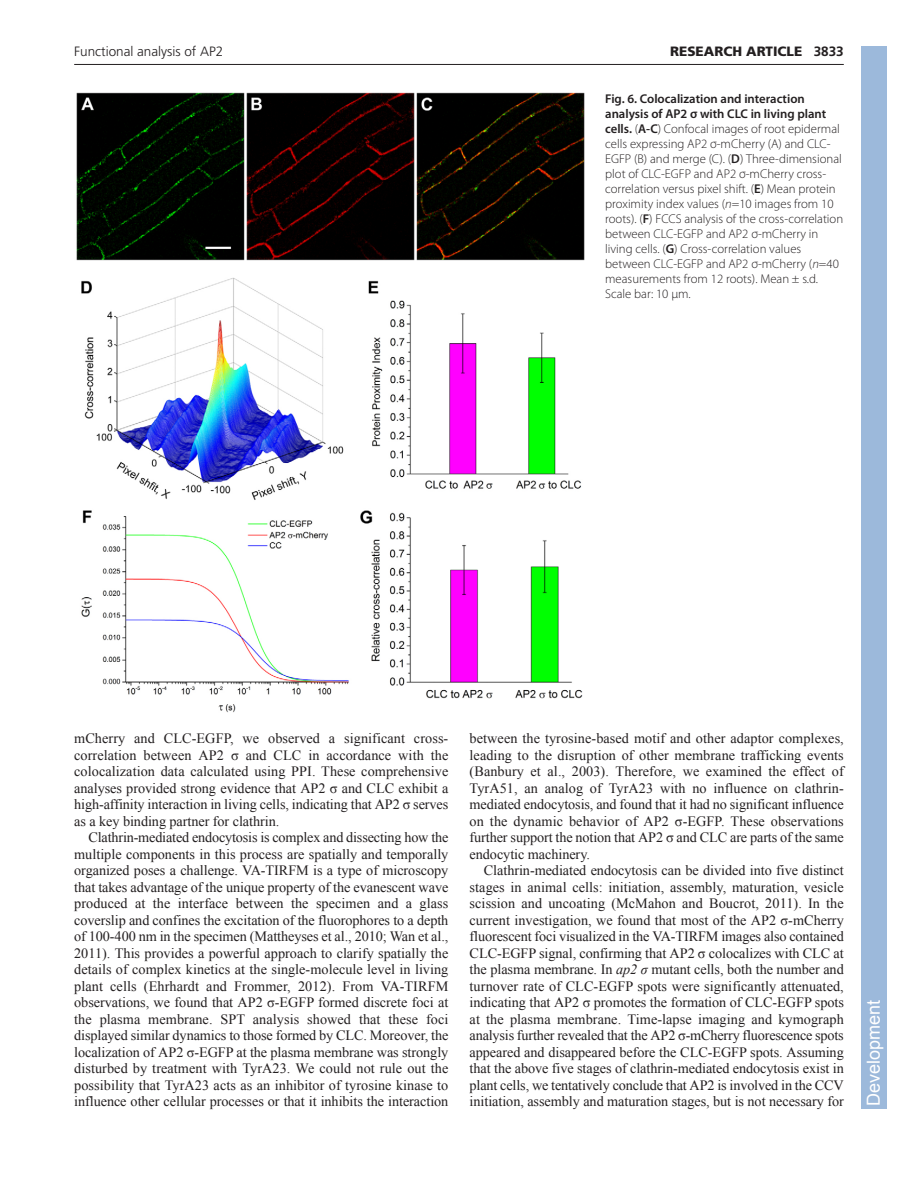
<style>
.page{position:relative;width:918px;height:1188px;background:#fff}
.page>*{position:absolute;margin:0;border:0;box-sizing:border-box;transform-origin:0 0}
.t1{font:18px "Arial";color:#fff}
.t2{font:14.25px/16.5px "Times New Roman";letter-spacing:-.005em;color:#231f20;text-align:justify}
.t3{font:300 13.5px "Frutiger";color:#231f20}
.t4{font:900 13.5px "Frutiger LT Std";color:#231f20}
.t5{font:300 12.75px/15px "Myriad Pro";color:#231f20}
.s1{font-weight:700}
.s2{font-weight:600}
.s3{font-style:italic}
</style>
<div class="page">
<hr style="left:74px;top:64px;width:770px;height:1px;background:#231f20">
<img style="left:76px;top:92px;width:509px;height:621px">
<div style="left:861px;top:46px;width:25px;height:1063px;background:#9cb9db"></div>
<p class="t3" style="left:74px;top:46px;width:151px">Functional analysis of AP2</p>
<p class="t4" style="left:670px;top:44px;width:175px">RESEARCH ARTICLE <span class="s1">3833</span></p>
<p class="t5" style="left:605px;top:92px;width:240px"><span class="s2">Fig. 6. Colocalization and interaction analysis of AP2 σ with CLC in living plant cells.</span> (<span class="s2">A-C</span>) Confocal images of root epidermal cells expressing AP2 σ-mCherry (A) and CLC-EGFP (B) and merge (C). (<span class="s2">D</span>) Three-dimensional plot of CLC-EGFP and AP2 σ-mCherry cross&shy;correlation versus pixel shift. (<span class="s2">E</span>) Mean protein proximity index values (<span class="s3">n</span>=10 images from 10 roots). (<span class="s2">F</span>) FCCS analysis of the cross-correlation between CLC-EGFP and AP2 σ-mCherry in living cells. (<span class="s2">G</span>) Cross-correlation values between CLC-EGFP and AP2 σ-mCherry (<span class="s3">n</span>=40 measurements from 12 roots). Mean ± s.d.<br>Scale bar: 10 μm.</p>
<p class="t2" style="left:74px;top:730px;width:376px">mCherry and CLC-EGFP, we observed a significant cross&shy;correlation between AP2 σ and CLC in accordance with the colocalization data calculated using PPI. These comprehensive analyses provided strong evidence that AP2 σ and CLC exhibit a high-affinity interaction in living cells, indicating that AP2 σ serves as a key binding partner for clathrin.</p>
<p class="t2" style="left:74px;top:829px;width:376px;text-indent:14px">Clathrin-mediated endocytosis is complex and dissecting how the multiple components in this process are spatially and temporally organized poses a challenge. VA-TIRFM is a type of microscopy that takes advantage of the unique property of the evanescent wave produced at the interface between the specimen and a glass coverslip and confines the excitation of the fluorophores to a depth of 100-400 nm in the specimen (Mattheyses et al., 2010; Wan et al., 2011). This provides a powerful approach to clarify spatially the details of complex kinetics at the single-molecule level in living plant cells (Ehrhardt and Frommer, 2012). From VA-TIRFM observations, we found that AP2 σ-EGFP formed discrete foci at the plasma membrane. SPT analysis showed that these foci displayed similar dynamics to those formed by CLC. Moreover, the localization of AP2 σ-EGFP at the plasma membrane was strongly disturbed by treatment with TyrA23. We could not rule out the possibility that TyrA23 acts as an inhibitor of tyrosine kinase to influence other cellular processes or that it inhibits the interaction</p>
<p class="t2" style="left:470px;top:730px;width:376px">between the tyrosine-based motif and other adaptor complexes, leading to the disruption of other membrane trafficking events (Banbury et al., 2003). Therefore, we examined the effect of TyrA51, an analog of TyrA23 with no influence on clathrin&shy;mediated endocytosis, and found that it had no significant influence on the dynamic behavior of AP2 σ-EGFP. These observations further support the notion that AP2 σ and CLC are parts of the same endocytic machinery.</p>
<p class="t2" style="left:470px;top:862px;width:376px;text-indent:14px">Clathrin-mediated endocytosis can be divided into five distinct stages in animal cells: initiation, assembly, maturation, vesicle scission and uncoating (McMahon and Boucrot, 2011). In the current investigation, we found that most of the AP2 σ-mCherry fluorescent foci visualized in the VA-TIRFM images also contained CLC-EGFP signal, confirming that AP2 σ colocalizes with CLC at the plasma membrane. In <span class="s3">ap2 σ</span> mutant cells, both the number and turnover rate of CLC-EGFP spots were significantly attenuated, indicating that AP2 σ promotes the formation of CLC-EGFP spots at the plasma membrane. Time-lapse imaging and kymograph analysis further revealed that the AP2 σ-mCherry fluorescence spots appeared and disappeared before the CLC-EGFP spots. Assuming that the above five stages of clathrin-mediated endocytosis exist in plant cells, we tentatively conclude that AP2 is involved in the CCV initiation, assembly and maturation stages, but is not necessary for</p>
<p class="t1" style="left:862px;top:1106px;width:108px;rotate:-90deg">Development</p>
</div>
